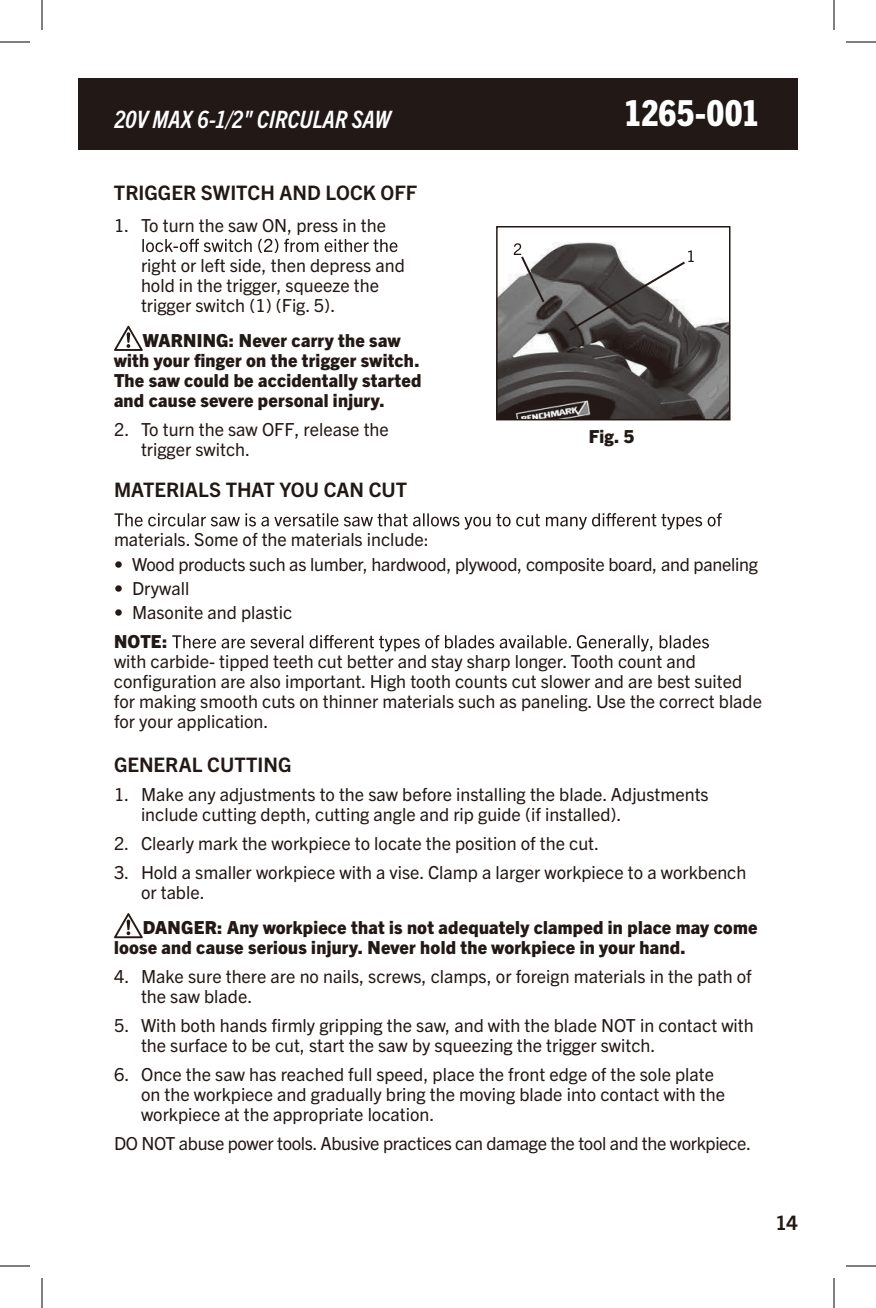
<style>
.page{position:relative;width:876px;height:1308px;background:#fff}
.page>*{position:absolute;margin:0;border:0;box-sizing:border-box;transform-origin:0 0}
.t1{font:800 condensed 36px "Trade Gothic Next LT Pro";letter-spacing:-.01em;color:#fff}
.t2{font:italic 700 condensed 24px "Trade Gothic Next LT Pro";letter-spacing:-.005em;color:#fff}
.t3{font:700 20px "Trade Gothic Next LT Pro";color:#221815}
.t4{font:18px/20px "Trade Gothic Next LT Pro";color:#221815}
.t5{font:800 18px/20px "Trade Gothic Next LT Pro";letter-spacing:.015em;color:#221815}
.t6{font:18px "Trade Gothic Next LT Pro";letter-spacing:-.02em;color:#221815}
</style>
<div class="page">
<div style="left:78px;top:78px;width:720px;height:72px;background:#221815"></div>
<svg style="left:142px;top:239px;width:255px;height:14px"></svg>
<svg style="left:114px;top:326px;width:29px;height:25px"></svg>
<img style="left:499px;top:242px;width:229px;height:175px">
<div style="left:496px;top:226px;width:235px;height:194px;border:2px solid #221815"></div>
<svg style="left:514px;top:243px;width:180px;height:90px"></svg>
<svg style="left:114px;top:513px;width:608px;height:17px"></svg>
<svg style="left:172px;top:635px;width:537px;height:17px"></svg>
<svg style="left:114px;top:913px;width:29px;height:25px"></svg>
<hr style="left:0;top:42px;width:30px;height:1px;background:#000">
<hr style="left:846px;top:42px;width:30px;height:1px;background:#000">
<hr style="left:0;top:1266px;width:30px;height:1px;background:#000">
<hr style="left:846px;top:1266px;width:30px;height:1px;background:#000">
<hr style="left:42px;top:0;width:1px;height:30px;background:#000">
<hr style="left:42px;top:1278px;width:1px;height:30px;background:#000">
<hr style="left:834px;top:0;width:1px;height:30px;background:#000">
<hr style="left:834px;top:1278px;width:1px;height:30px;background:#000">
<h2 class="t2" style="left:114px;top:103px;width:278px">20V MAX 6-1/2" CIRCULAR SAW</h2>
<h1 class="t1" style="left:624px;top:88px;width:137px">1265-001</h1>
<p class="t3" style="left:114px;top:179px;width:305px">TRIGGER SWITCH AND LOCK OFF</p>
<p class="t4" style="left:114px;top:214px;width:274px">1. To turn the saw ON, press in the</p>
<p class="t4" style="left:141px;top:254px;width:265px">right or left side, then depress and hold in the trigger, squeeze the trigger switch (1) (Fig. 5).</p>
<p class="t5" style="left:114px;top:329px;width:309px;text-indent:29px">WARNING: Never carry the saw with your finger on the trigger switch.<br>The saw could be accidentally started and cause severe personal injury.</p>
<p class="t4" style="left:141px;top:418px;width:249px;text-indent:-27px">2. To turn the saw OFF, release the trigger switch.</p>
<p class="t5" style="left:589px;top:425px;width:47px">Fig. 5</p>
<p class="t3" style="left:114px;top:476px;width:295px">MATERIALS THAT YOU CAN CUT</p>
<p class="t4" style="left:114px;top:529px;width:316px">materials. Some of the materials include:</p>
<p class="t4" style="left:114px;top:553px;width:646px">• Wood products such as lumber, hardwood, plywood, composite board, and paneling</p>
<p class="t4" style="left:114px;top:577px;width:77px">• Drywall</p>
<p class="t4" style="left:114px;top:601px;width:180px">• Masonite and plastic</p>
<p class="t5" style="left:114px;top:630px;width:55px">NOTE:</p>
<p class="t4" style="left:114px;top:650px;width:650px">with carbide- tipped teeth cut better and stay sharp longer. Tooth count and configuration are also important. High tooth counts cut slower and are best suited for making smooth cuts on thinner materials such as paneling. Use the correct blade for your application.</p>
<p class="t3" style="left:114px;top:751px;width:179px">GENERAL CUTTING</p>
<p class="t4" style="left:141px;top:783px;width:569px;text-indent:-27px">1. Make any adjustments to the saw before installing the blade. Adjustments include cutting depth, cutting angle and rip guide (if installed).</p>
<p class="t4" style="left:114px;top:832px;width:487px">2. Clearly mark the workpiece to locate the position of the cut.</p>
<p class="t4" style="left:141px;top:861px;width:607px;text-indent:-27px">3. Hold a smaller workpiece with a vise. Clamp a larger workpiece to a workbench or table.</p>
<p class="t5" style="left:114px;top:916px;width:645px;text-indent:29px">DANGER: Any workpiece that is not adequately clamped in place may come loose and cause serious injury. Never hold the workpiece in your hand.</p>
<p class="t4" style="left:141px;top:965px;width:612px;text-indent:-27px">4. Make sure there are no nails, screws, clamps, or foreign materials in the path of the saw blade.</p>
<p class="t4" style="left:141px;top:1014px;width:614px;text-indent:-27px">5. With both hands firmly gripping the saw, and with the blade NOT in contact with the surface to be cut, start the saw by squeezing the trigger switch.</p>
<p class="t4" style="left:141px;top:1063px;width:586px;text-indent:-27px">6. Once the saw has reached full speed, place the front edge of the sole plate on the workpiece and gradually bring the moving blade into contact with the workpiece at the appropriate location.</p>
<p class="t6" style="left:114px;top:1131px;width:639px">DO NOT abuse power tools. Abusive practices can damage the tool and the workpiece.</p>
<p class="t3" style="left:775px;top:1209px;width:24px">14</p>
</div>
